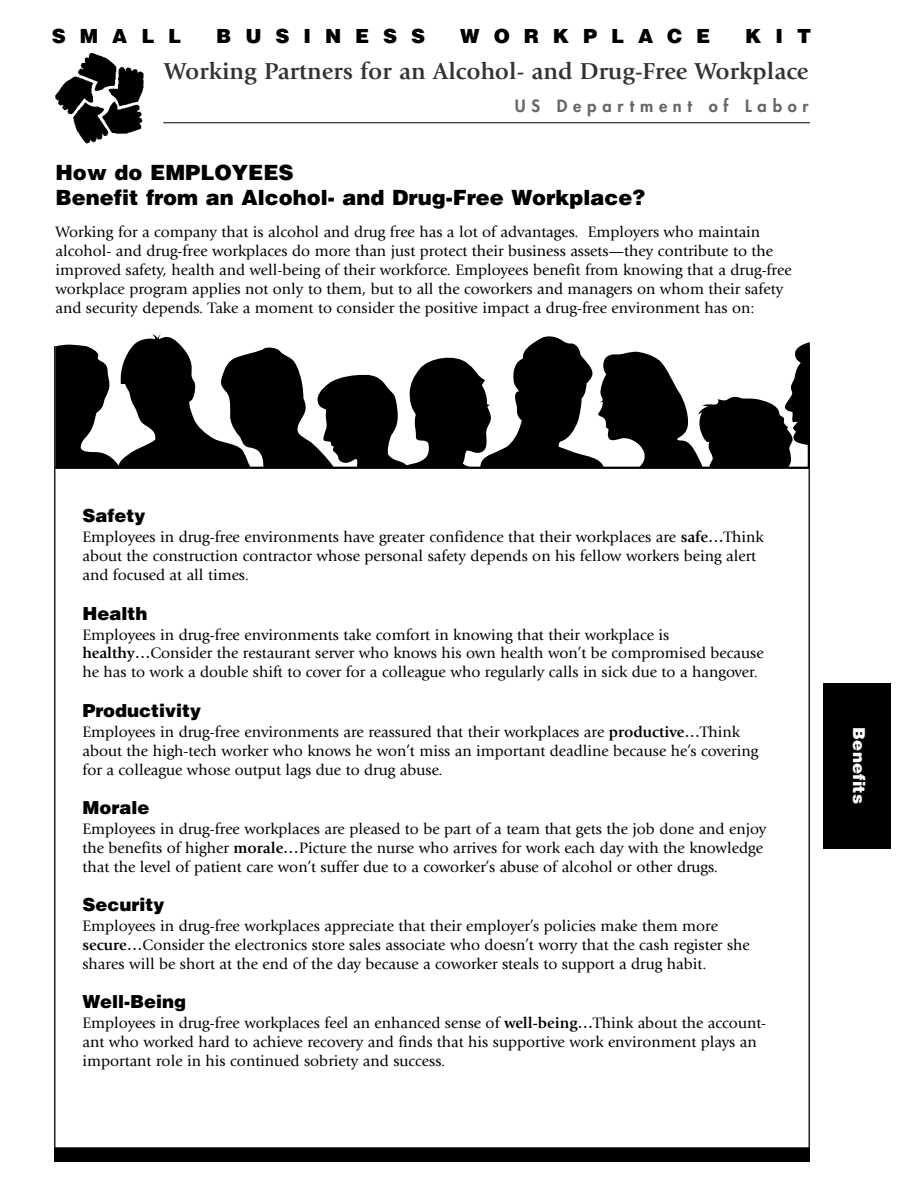
<style>
.page{position:relative;width:918px;height:1188px;background:#fff}
.page>*{position:absolute;margin:0;border:0;box-sizing:border-box;transform-origin:0 0}
.t1{font:700 24px "Giovanni";color:#333}
.t2{font:900 21px/25.2px "Helvetica";color:#000}
.t3{font:900 19.5px "Helvetica";letter-spacing:.715em;color:#000}
.t4{font:900 18px "Helvetica";color:#000}
.t5{font:800 16.5px "Futura";letter-spacing:.345em;color:#666}
.t6{font:900 16.5px "Helvetica";letter-spacing:.015em;color:#fff}
.t7{font:15.75px/18.9px "Giovanni";color:#000}
.s1{font-weight:700}
</style>
<div class="page">
<div style="left:824px;top:683px;width:67px;height:166px;background:#000"></div>
<div style="left:54px;top:1149px;width:756px;height:13px;background:#000"></div>
<hr style="left:163px;top:122px;width:647px;height:1px;background:#000">
<img style="left:55px;top:53px;width:89px;height:91px">
<svg style="left:55px;top:334px;width:755px;height:38px"></svg>
<svg style="left:54px;top:372px;width:756px;height:98px"></svg>
<p class="t3" style="left:52px;top:29px;width:131px">SMALL</p>
<p class="t3" style="left:216px;top:29px;width:211px">BUSINESS</p>
<p class="t3" style="left:460px;top:29px;width:252px">WORKPLACE</p>
<p class="t3" style="left:745px;top:29px;width:67px">KIT</p>
<h1 class="t1" style="left:164px;top:61px;width:646px">Working Partners for an Alcohol- and Drug-Free Workplace</h1>
<p class="t5" style="left:515px;top:98px;width:295px">US Department of Labor</p>
<h2 class="t2" style="left:56px;top:162px;width:591px">How do EMPLOYEES<br>Benefit from an Alcohol- and Drug-Free Workplace?</h2>
<p class="t7" style="left:56px;top:224px;width:738px">Working for a company that is alcohol and drug free has a lot of advantages. Employers who maintain alcohol- and drug-free workplaces do more than just protect their business assets—they contribute to the improved safety, health and well-being of their workforce. Employees benefit from knowing that a drug-free workplace program applies not only to them, but to all the coworkers and managers on whom their safety and security depends. Take a moment to consider the positive impact a drug-free environment has on:</p>
<p class="t4" style="left:82px;top:509px;width:64px">Safety</p>
<p class="t7" style="left:82px;top:529px;width:683px">Employees in drug-free environments have greater confidence that their workplaces are <span class="s1">safe…</span>Think about the construction contractor whose personal safety depends on his fellow workers being alert and focused at all times.</p>
<p class="t4" style="left:82px;top:607px;width:66px">Health</p>
<p class="t7" style="left:82px;top:626px;width:683px">Employees in drug-free environments take comfort in knowing that their workplace is <span class="s1">healthy…</span>Consider the restaurant server who knows his own health won’t be compromised because he has to work a double shift to cover for a colleague who regularly calls in sick due to a hangover.</p>
<p class="t4" style="left:82px;top:704px;width:120px">Productivity</p>
<p class="t7" style="left:82px;top:724px;width:677px">Employees in drug-free environments are reassured that their workplaces are <span class="s1">productive…</span>Think about the high-tech worker who knows he won’t miss an important deadline because he’s covering for a colleague whose output lags due to drug abuse.</p>
<p class="t4" style="left:82px;top:801px;width:68px">Morale</p>
<p class="t7" style="left:82px;top:821px;width:685px">Employees in drug-free workplaces are pleased to be part of a team that gets the job done and enjoy the benefits of higher <span class="s1">morale…</span>Picture the nurse who arrives for work each day with the knowledge that the level of patient care won’t suffer due to a coworker’s abuse of alcohol or other drugs.</p>
<p class="t4" style="left:82px;top:898px;width:83px">Security</p>
<p class="t7" style="left:82px;top:918px;width:669px">Employees in drug-free workplaces appreciate that their employer’s policies make them more <span class="s1">secure…</span>Consider the electronics store sales associate who doesn’t worry that the cash register she shares will be short at the end of the day because a coworker steals to support a drug habit.</p>
<p class="t4" style="left:82px;top:995px;width:105px">Well-Being</p>
<p class="t7" style="left:82px;top:1015px;width:685px">Employees in drug-free workplaces feel an enhanced sense of <span class="s1">well-being…</span>Think about the account&shy;ant who worked hard to achieve recovery and finds that his supportive work environment plays an important role in his continued sobriety and success.</p>
<p class="t6" style="left:865px;top:727px;width:78px;rotate:90deg">Benefits</p>
</div>
